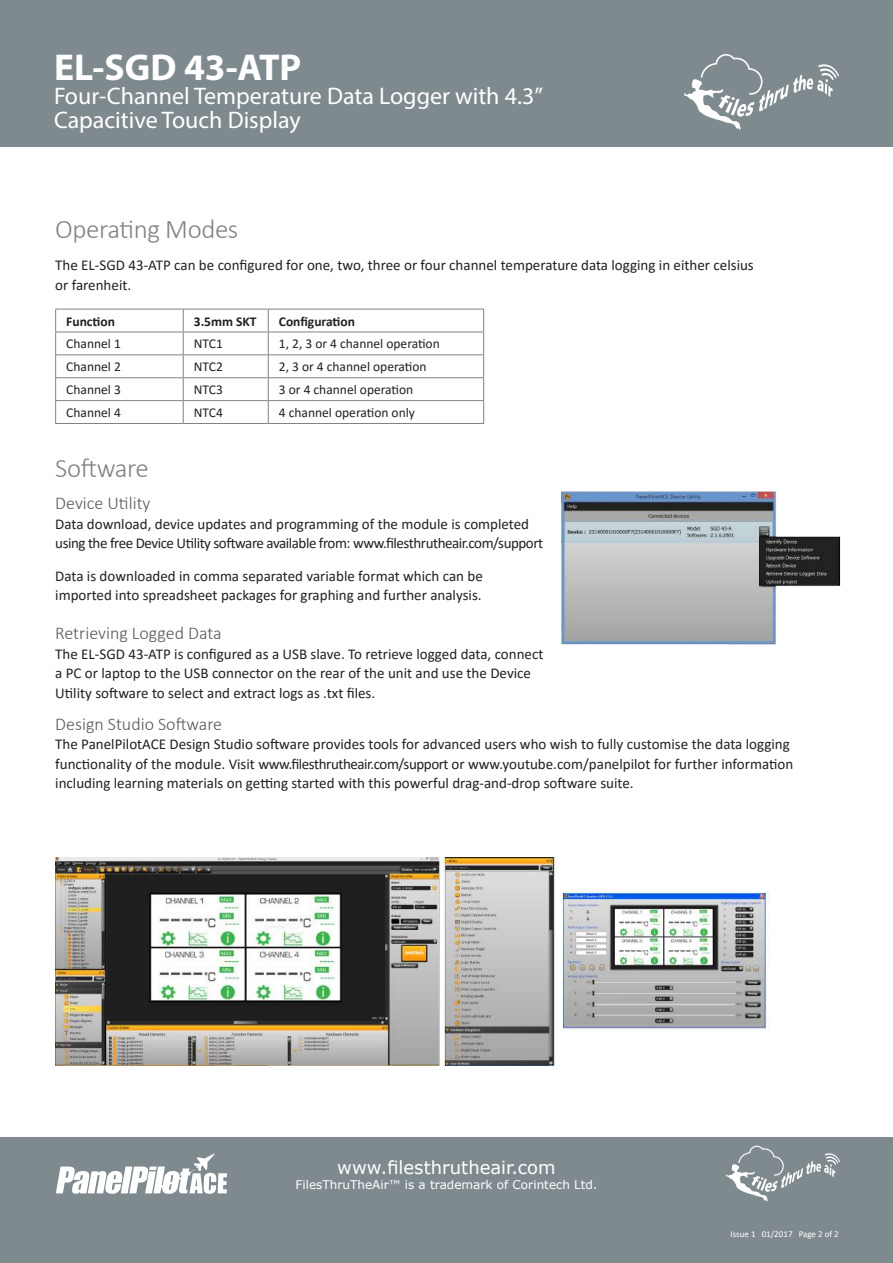
<style>
.page{position:relative;width:893px;height:1263px;background:#fff}
.page>*{position:absolute;margin:0;border:0;box-sizing:border-box;transform-origin:0 0}
.t1{font:700 37.5px "Myriad Pro";color:#fff}
.t2{font:300 27px "Calibri";letter-spacing:-.015em;color:#808285}
.t3{font:24px/24px "Myriad Pro";color:#fff}
.t4{font:300 18px "Calibri";color:#57585a}
.t5{font:18px "Verdana";color:#fff}
.t6{font:15px/19.5px "Calibri";color:#231f20}
.t7{font:15px/19.5px "Calibri";letter-spacing:-.03em;color:#231f20}
.t8{font:13.5px "Calibri";color:#231f20}
.t9{font:700 13.5px "Calibri";color:#231f20}
.t10{font:12px "Verdana";color:#fff}
.t11{font:9px "Calibri";color:#fff}
</style>
<div class="page">
<div style="left:0;top:1137px;width:893px;height:126px;background:#7f8a8f"></div>
<div style="left:0;top:0;width:893px;height:146px;background:#7f8a8f"></div>
<svg style="left:684px;top:54px;width:155px;height:76px"></svg>
<svg style="left:726px;top:1146px;width:114px;height:55px"></svg>
<svg style="left:56px;top:1153px;width:171px;height:41px"></svg>
<hr style="left:55px;top:309px;width:128px;height:1px;background:#808285">
<hr style="left:183px;top:309px;width:85px;height:1px;background:#808285">
<hr style="left:268px;top:309px;width:216px;height:1px;background:#808285">
<hr style="left:55px;top:332px;width:128px;height:1px;background:#808285">
<hr style="left:183px;top:332px;width:85px;height:1px;background:#808285">
<hr style="left:268px;top:332px;width:216px;height:1px;background:#808285">
<hr style="left:55px;top:354px;width:128px;height:1px;background:#808285">
<hr style="left:183px;top:354px;width:85px;height:1px;background:#808285">
<hr style="left:268px;top:354px;width:216px;height:1px;background:#808285">
<hr style="left:55px;top:377px;width:128px;height:1px;background:#808285">
<hr style="left:183px;top:377px;width:85px;height:1px;background:#808285">
<hr style="left:268px;top:377px;width:216px;height:1px;background:#808285">
<hr style="left:55px;top:400px;width:128px;height:1px;background:#808285">
<svg style="left:55px;top:309px;width:1px;height:114px"></svg>
<hr style="left:183px;top:400px;width:85px;height:1px;background:#808285">
<svg style="left:183px;top:309px;width:1px;height:114px"></svg>
<hr style="left:268px;top:400px;width:216px;height:1px;background:#808285">
<svg style="left:268px;top:309px;width:1px;height:114px"></svg>
<svg style="left:483px;top:309px;width:1px;height:114px"></svg>
<hr style="left:55px;top:423px;width:128px;height:1px;background:#808285">
<hr style="left:183px;top:423px;width:85px;height:1px;background:#808285">
<hr style="left:268px;top:423px;width:216px;height:1px;background:#808285">
<img style="left:55px;top:858px;width:715px;height:208px">
<img style="left:561px;top:491px;width:280px;height:154px">
<h1 class="t1" style="left:54px;top:43px;width:249px">EL-SGD 43-ATP</h1>
<h3 class="t3" style="left:54px;top:84px;width:490px">Four-Channel Temperature Data Logger with 4.3”<br>Capacitive Touch Display</h3>
<h2 class="t2" style="left:55px;top:212px;width:185px">Operating Modes</h2>
<p class="t6" style="left:55px;top:255px;width:700px">The EL-SGD 43-ATP can be configured for one, two, three or four channel temperature data logging in either celsius or farenheit.</p>
<p class="t9" style="left:66px;top:312px;width:50px">Function</p>
<p class="t9" style="left:194px;top:312px;width:64px">3.5mm SKT</p>
<p class="t9" style="left:279px;top:312px;width:78px">Configuration</p>
<p class="t8" style="left:66px;top:335px;width:56px">Channel 1</p>
<p class="t8" style="left:194px;top:335px;width:31px">NTC1</p>
<p class="t8" style="left:279px;top:335px;width:162px">1, 2, 3 or 4 channel operation</p>
<p class="t8" style="left:66px;top:357px;width:56px">Channel 2</p>
<p class="t8" style="left:194px;top:357px;width:31px">NTC2</p>
<p class="t8" style="left:279px;top:357px;width:149px">2, 3 or 4 channel operation</p>
<p class="t8" style="left:66px;top:380px;width:56px">Channel 3</p>
<p class="t8" style="left:194px;top:380px;width:31px">NTC3</p>
<p class="t8" style="left:279px;top:380px;width:136px">3 or 4 channel operation</p>
<p class="t8" style="left:66px;top:403px;width:56px">Channel 4</p>
<p class="t8" style="left:194px;top:403px;width:31px">NTC4</p>
<p class="t8" style="left:279px;top:403px;width:138px">4 channel operation only</p>
<h2 class="t2" style="left:55px;top:451px;width:95px">Software</h2>
<p class="t4" style="left:55px;top:492px;width:97px">Device Utility</p>
<p class="t7" style="left:55px;top:514px;width:489px">Data download, device updates and programming of the module is completed using the free Device Utility software available from: www.filesthrutheair.com/support</p>
<p class="t6" style="left:55px;top:565px;width:429px">Data is downloaded in comma separated variable format which can be imported into spreadsheet packages for graphing and further analysis.</p>
<p class="t4" style="left:55px;top:622px;width:168px">Retrieving Logged Data</p>
<p class="t6" style="left:55px;top:643px;width:490px">The EL-SGD 43-ATP is configured as a USB slave. To retrieve logged data, connect a PC or laptop to the USB connector on the rear of the unit and use the Device<br>Utility software to select and extract logs as .txt files.</p>
<p class="t4" style="left:55px;top:713px;width:168px">Design Studio Software</p>
<p class="t6" style="left:55px;top:734px;width:739px">The PanelPilotACE Design Studio software provides tools for advanced users who wish to fully customise the data logging functionality of the module. Visit www.filesthrutheair.com/support or www.youtube.com/panelpilot for further information including learning materials on getting started with this powerful drag-and-drop software suite.</p>
<p class="t5" style="left:337px;top:1155px;width:220px">www.filesthrutheair.com</p>
<p class="t10" style="left:296px;top:1176px;width:303px">FilesThruTheAir™ is a trademark of Corintech Ltd.</p>
<p class="t11" style="left:730px;top:1227px;width:110px">Issue 1 01/2017 Page 2 of 2</p>
</div>
